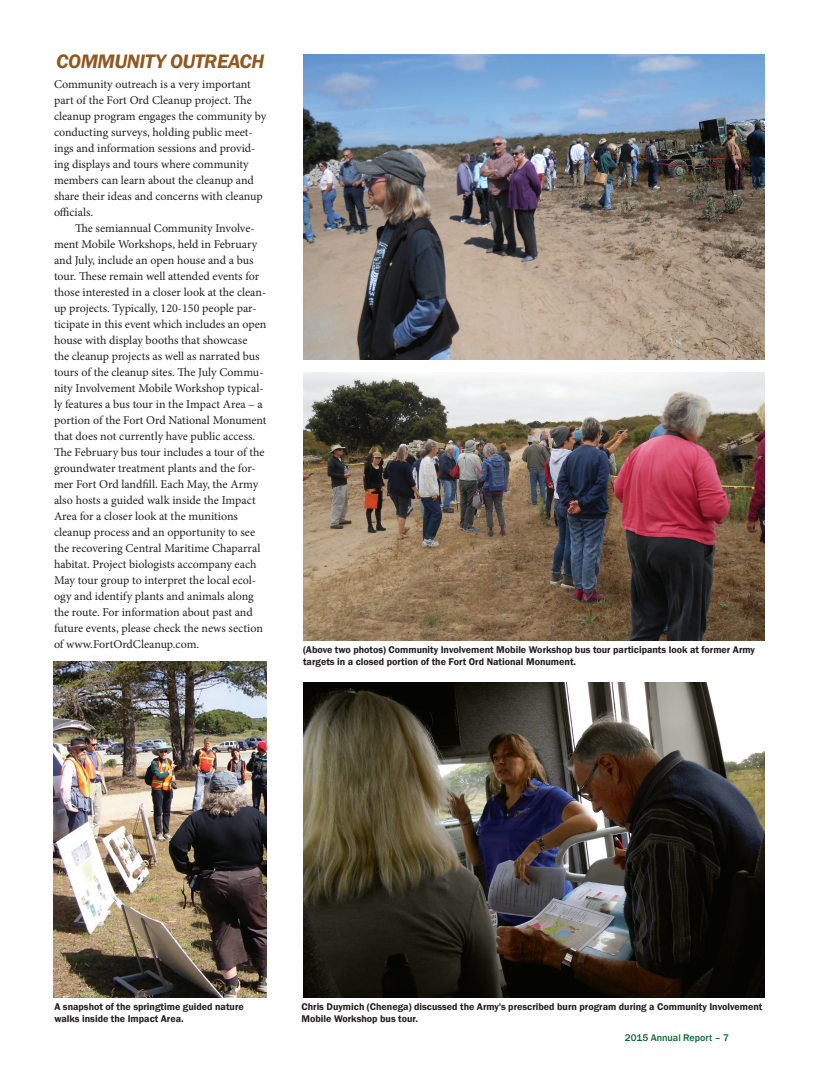
<style>
.page{position:relative;width:819px;height:1080px;background:#fff}
.page>*{position:absolute;margin:0;border:0;box-sizing:border-box;transform-origin:0 0}
.Head_20{font:italic 600 20px "Franklin Gothic";letter-spacing:-.02em;color:#905921}
.Body_text{font:12px/16px "Minion Pro";letter-spacing:-.005em;color:#231f20}
.Body_text_no_indent{font:12px/16px "Minion Pro";letter-spacing:-.005em;color:#231f20}
.t1{font:600 10px/12px "Franklin Gothic";color:#231f20}
.t2{font:500 10px "Franklin Gothic";color:#0f6536}
</style>
<div class="page">
<img style="left:54px;top:662px;width:213px;height:336px">
<img style="left:303px;top:683px;width:462px;height:315px">
<img style="left:303px;top:54px;width:462px;height:306px">
<img style="left:303px;top:372px;width:462px;height:268px">
<p class="Head_20" style="left:56px;top:48px;width:210px">COMMUNITY OUTREACH</p>
<p class="Body_text_no_indent" style="left:54px;top:76px;width:214px">Community outreach is a very important part of the Fort Ord Cleanup project. The cleanup program engages the community by conducting surveys, holding public meet&shy;ings and information sessions and provid&shy;ing displays and tours where community members can learn about the cleanup and share their ideas and concerns with cleanup officials.</p>
<p class="Body_text" style="left:54px;top:220px;width:214px;text-indent:21px">The semiannual Community Involve&shy;ment Mobile Workshops, held in February and July, include an open house and a bus tour. These remain well attended events for those interested in a closer look at the clean&shy;up projects. Typically, 120-150 people par&shy;ticipate in this event which includes an open house with display booths that showcase<br>the cleanup projects as well as narrated bus tours of the cleanup sites. The July Commu&shy;nity Involvement Mobile Workshop typical&shy;ly features a bus tour in the Impact Area – a portion of the Fort Ord National Monument that does not currently have public access.<br>The February bus tour includes a tour of the groundwater treatment plants and the for&shy;mer Fort Ord landfill. Each May, the Army also hosts a guided walk inside the Impact Area for a closer look at the munitions cleanup process and an opportunity to see the recovering Central Maritime Chaparral habitat. Project biologists accompany each May tour group to interpret the local ecol&shy;ogy and identify plants and animals along the route. For information about past and future events, please check the news section of www.FortOrdCleanup.com.</p>
<p class="t1" style="left:303px;top:644px;width:454px">(Above two photos) Community Involvement Mobile Workshop bus tour participants look at former Army targets in a closed portion of the Fort Ord National Monument.</p>
<p class="t1" style="left:54px;top:1000px;width:191px">A snapshot of the springtime guided nature walks inside the Impact Area.</p>
<p class="t1" style="left:302px;top:1000px;width:462px">Chris Duymich (Chenega) discussed the Army's prescribed burn program during a Community Involvement<br>Mobile Workshop bus tour.</p>
<p class="t2" style="left:625px;top:1031px;width:105px">2015 Annual Report – 7</p>
</div>
